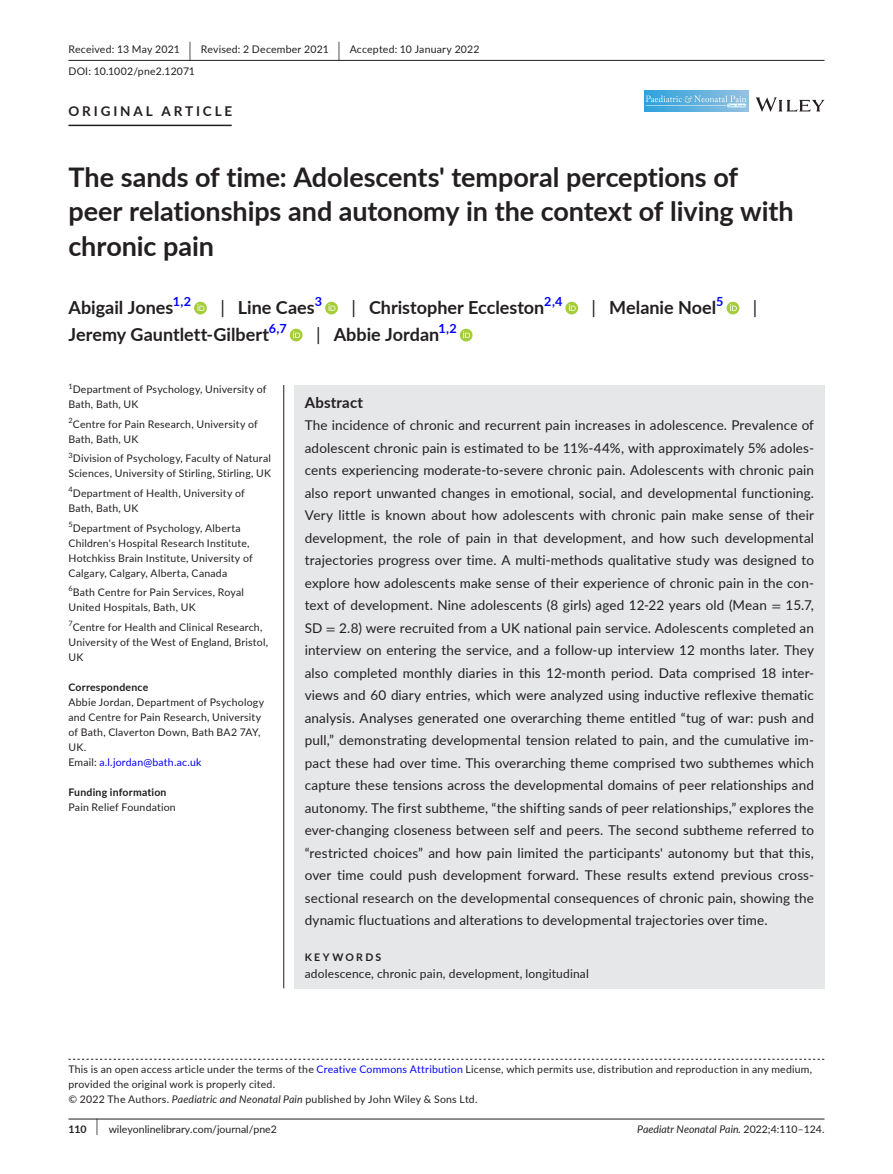
<style>
.page{position:relative;width:893px;height:1174px;background:#fff}
.page>*{position:absolute;margin:0;border:0;box-sizing:border-box;transform-origin:0 0}
.t1{font:700 27px/34.5px "Lato";letter-spacing:-.005em;color:#231f20}
.t2{font:700 18px "Lato";color:#231f20}
.t3{font:18px "Lato";color:#231f20}
.t4{font:700 15px "Lato";letter-spacing:.015em;color:#231f20}
.t5{font:13.5px/22.5px "Lato";letter-spacing:.01em;color:#231f20;text-align:justify}
.t6{font:700 13.5px "Lato";letter-spacing:.215em;color:#231f20}
.t7{font:700 12.6px "Lato";color:#00f}
.t8{font:12px "Lato";letter-spacing:.015em;color:#231f20}
.t9{font:10.5px/15px "Lato";letter-spacing:.02em;color:#231f20}
.t10{font:10.5px "Lato";color:#231f20}
.t11{font:italic 10.5px "Lato";color:#231f20}
.t12{font:700 10.5px "Lato";letter-spacing:.02em;color:#231f20}
.t13{font:700 10.5px "Lato";letter-spacing:.22em;color:#231f20}
.t14{font:7.35px "Lato";color:#231f20}
.s1{font-size:19.65px}
.s2{font-weight:400}
.s3{color:#00f}
.s4{font-family:"STIX"}
.s5{font-style:italic}
.s6{font-weight:700}
.s7{font-size:17.4px}
.s8{font-style:normal}
</style>
<div class="page">
<hr style="left:68px;top:1118px;width:756px;height:1px;background:#231f20">
<svg style="left:756px;top:97px;width:68px;height:15px"></svg>
<img style="left:645px;top:91px;width:103px;height:21px">
<hr style="left:68px;top:60px;width:756px;height:1px;background:#231f20">
<hr style="left:68px;top:125px;width:164px;height:1px;background:#231f20">
<svg style="left:194px;top:302px;width:13px;height:12px"></svg>
<svg style="left:197px;top:304px;width:7px;height:7px"></svg>
<svg style="left:325px;top:302px;width:13px;height:12px"></svg>
<svg style="left:329px;top:304px;width:6px;height:7px"></svg>
<svg style="left:565px;top:302px;width:13px;height:12px"></svg>
<svg style="left:569px;top:304px;width:7px;height:7px"></svg>
<div style="left:727px;top:302px;width:12px;height:12px;background:#a5cd39;border-radius:50%"></div>
<svg style="left:730px;top:304px;width:7px;height:7px"></svg>
<div style="left:290px;top:329px;width:13px;height:12px;background:#a5cd39;border-radius:50%"></div>
<svg style="left:293px;top:331px;width:7px;height:7px"></svg>
<div style="left:460px;top:329px;width:13px;height:12px;background:#a5cd39;border-radius:50%"></div>
<svg style="left:463px;top:331px;width:7px;height:7px"></svg>
<div style="left:294px;top:385px;width:530px;height:603px;background:#e6e7e9"></div>
<hr style="left:283px;top:385px;width:1px;height:603px;background:#231f20">
<svg style="left:68px;top:1058px;width:756px;height:1px"></svg>
<p class="t9" style="left:68px;top:38px;width:413px;line-height:21.8px">Received: 13 May 2021 <span class="s1">|</span> Revised: 2 December 2021 <span class="s1">|</span> Accepted: 10 January 2022<br>DOI: 10.1002/pne2.12071</p>
<p class="t6" style="left:68px;top:101px;width:165px">ORIGINAL ARTICLE</p>
<h1 class="t1" style="left:68px;top:159px;width:727px">The sands of time: Adolescents' temporal perceptions of peer relationships and autonomy in the context of living with chronic pain</h1>
<h2 class="t2" style="left:68px;top:295px;width:106px">Abigail Jones</h2>
<p class="t7" style="left:173px;top:292px;width:20px">1,2</p>
<h2 class="t2" style="left:220px;top:295px;width:96px"><span class="s2">|</span> Line Caes</h2>
<p class="t7" style="left:315px;top:292px;width:9px">3</p>
<h2 class="t2" style="left:351px;top:295px;width:195px"><span class="s2">|</span> Christopher Eccleston</h2>
<p class="t7" style="left:544px;top:292px;width:20px">2,4</p>
<h2 class="t2" style="left:592px;top:295px;width:126px"><span class="s2">|</span> Melanie Noel</h2>
<p class="t7" style="left:716px;top:292px;width:9px">5</p>
<h2 class="t3" style="left:753px;top:295px;width:6px">|</h2>
<h2 class="t2" style="left:68px;top:322px;width:202px">Jeremy Gauntlett-Gilbert</h2>
<p class="t7" style="left:269px;top:319px;width:19px">6,7</p>
<h2 class="t2" style="left:316px;top:322px;width:125px"><span class="s2">|</span> Abbie Jordan</h2>
<p class="t7" style="left:438px;top:319px;width:20px">1,2</p>
<p class="t14" style="left:68px;top:381px;width:6px">1</p>
<p class="t9" style="left:68px;top:382px;width:200px;text-indent:4px">Department of Psychology, University of<br>Bath, Bath, UK</p>
<p class="t9" style="left:68px;top:416px;width:191px"><sup>2</sup>Centre for Pain Research, University of<br>Bath, Bath, UK</p>
<p class="t9" style="left:68px;top:451px;width:204px"><sup>3</sup>Division of Psychology, Faculty of Natural<br>Sciences, University of Stirling, Stirling, UK</p>
<p class="t9" style="left:68px;top:485px;width:178px"><sup>4</sup>Department of Health, University of<br>Bath, Bath, UK</p>
<p class="t9" style="left:68px;top:520px;width:186px"><sup>5</sup>Department of Psychology, Alberta Children's Hospital Research Institute, Hotchkiss Brain Institute, University of Calgary, Calgary, Alberta, Canada</p>
<p class="t9" style="left:68px;top:584px;width:177px"><sup>6</sup>Bath Centre for Pain Services, Royal<br>United Hospitals, Bath, UK</p>
<p class="t9" style="left:68px;top:619px;width:201px"><sup>7</sup>Centre for Health and Clinical Research,<br>University of the West of England, Bristol,<br>UK</p>
<p class="t12" style="left:68px;top:679px;width:81px">Correspondence</p>
<p class="t9" style="left:68px;top:694px;width:197px">Abbie Jordan, Department of Psychology and Centre for Pain Research, University of Bath, Claverton Down, Bath BA2 7AY,<br>UK.<br>Email: <span class="s3">a.l.jordan@bath.ac.uk</span></p>
<p class="t12" style="left:68px;top:784px;width:100px">Funding information</p>
<p class="t9" style="left:68px;top:799px;width:109px">Pain Relief Foundation</p>
<p class="t4" style="left:305px;top:391px;width:60px">Abstract</p>
<p class="t5" style="left:305px;top:413px;width:511px">The incidence of chronic and recurrent pain increases in adolescence. Prevalence of adolescent chronic pain is estimated to be 11%-44%, with approximately 5% adoles&shy;cents experiencing moderate-to-severe chronic pain. Adolescents with chronic pain also report unwanted changes in emotional, social, and developmental functioning.<br>Very little is known about how adolescents with chronic pain make sense of their development, the role of pain in that development, and how such developmental trajectories progress over time. A multi-methods qualitative study was designed to explore how adolescents make sense of their experience of chronic pain in the con&shy;text of development. Nine adolescents (8 girls) aged 12-22 years old (Mean <span class="s4">=</span> 15.7, SD <span class="s4">=</span> 2.8) were recruited from a UK national pain service. Adolescents completed an interview on entering the service, and a follow-up interview 12 months later. They also completed monthly diaries in this 12-month period. Data comprised 18 inter&shy;views and 60 diary entries, which were analyzed using inductive reflexive thematic analysis. Analyses generated one overarching theme entitled “tug of war: push and pull,” demonstrating developmental tension related to pain, and the cumulative im&shy;pact these had over time. This overarching theme comprised two subthemes which capture these tensions across the developmental domains of peer relationships and autonomy. The first subtheme, “the shifting sands of peer relationships,” explores the ever-changing closeness between self and peers. The second subtheme referred to “restricted choices” and how pain limited the participants' autonomy but that this, over time could push development forward. These results extend previous cross&shy;sectional research on the developmental consequences of chronic pain, showing the dynamic fluctuations and alterations to developmental trajectories over time.</p>
<p class="t13" style="left:305px;top:949px;width:78px">KEYWORDS</p>
<p class="t8" style="left:305px;top:964px;width:286px">adolescence, chronic pain, development, longitudinal</p>
<p class="t9" style="left:68px;top:1061px;width:745px">This is an open access article under the terms of the <span class="s3">Creative Commons Attribution</span> License, which permits use, distribution and reproduction in any medium, provided the original work is properly cited.<br>© 2022 The Authors. <span class="s5">Paediatric and Neonatal Pain</span> published by John Wiley &amp; Sons Ltd.</p>
<p class="t10" style="left:68px;top:1121px;width:210px"><span class="s6">110</span> <span class="s7">|</span> wileyonlinelibrary.com/journal/pne2</p>
<p class="t11" style="left:637px;top:1121px;width:189px">Paediatr Neonatal Pain. <span class="s8">2022;4:110–124.</span></p>
</div>
